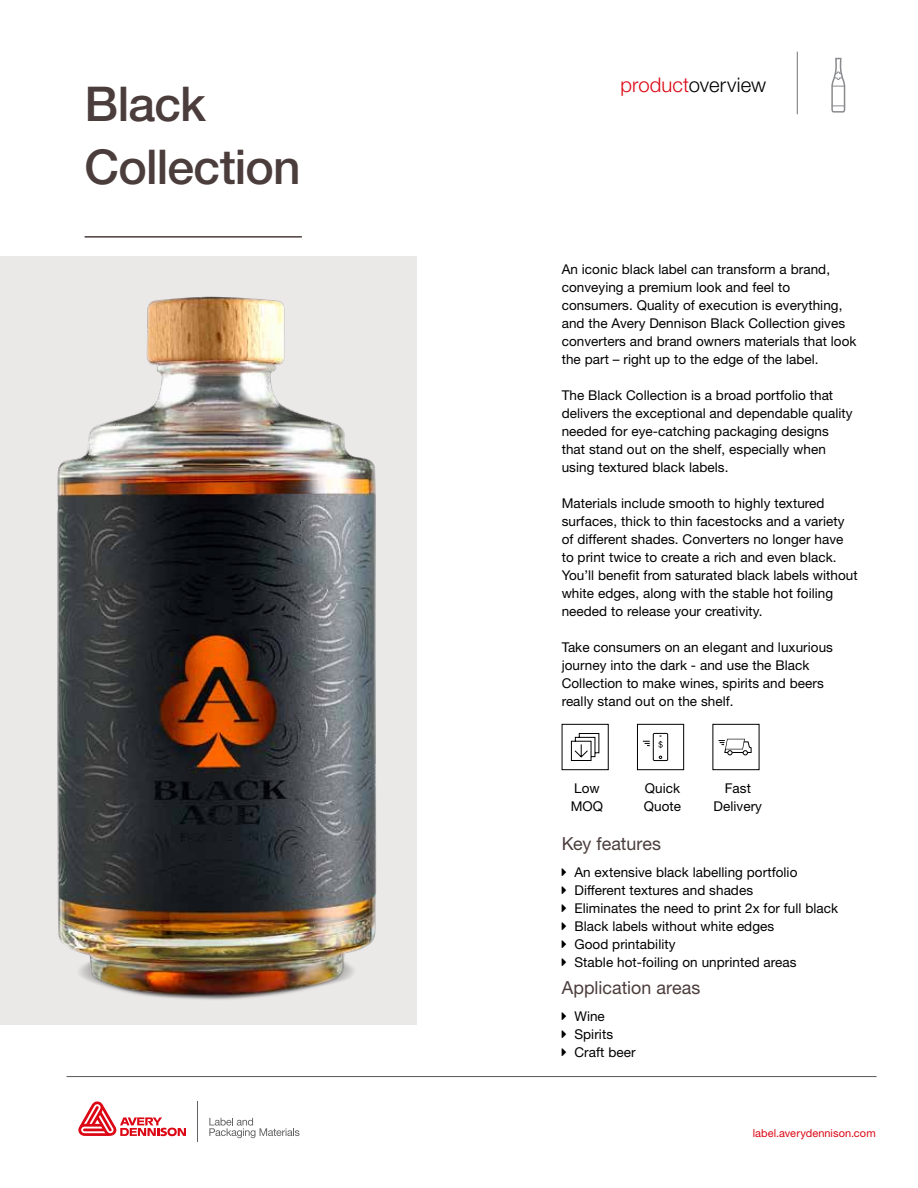
<style>
.page{position:relative;width:918px;height:1188px;background:#fff}
.page>*{position:absolute;margin:0;border:0;box-sizing:border-box;transform-origin:0 0}
.t1{font:500 48px/63px "Helvetica Neue LT Std";letter-spacing:-.015em;color:#4b3d3c}
.t2{font:300 20.25px "Helvetica Neue LT Std";letter-spacing:.005em;color:#000}
.t3{font:18px "Helvetica Neue LT Std";color:#4b3d3c}
.t4{font:13.5px/18px "Helvetica Neue LT Std";letter-spacing:.005em;color:#000}
.t5{font:10.95px "Helvetica Neue LT Std";letter-spacing:.005em;color:#dc0714}
.s1{color:#dc0714}
</style>
<div class="page">
<hr style="left:797px;top:52px;width:1px;height:62px;background:#777375">
<hr style="left:85px;top:236px;width:217px;height:2px;background:#4b3d3c">
<img style="left:0;top:256px;width:417px;height:769px">
<div style="left:562px;top:724px;width:47px;height:46px;border:1px solid #000"></div>
<svg style="left:571px;top:733px;width:29px;height:28px"></svg>
<div style="left:637px;top:724px;width:47px;height:46px;border:1px solid #000"></div>
<div style="left:653px;top:733px;width:15px;height:28px;border:1px solid #000"></div>
<svg style="left:643px;top:741px;width:7px;height:5px"></svg>
<svg style="left:658px;top:736px;width:5px;height:12px"></svg>
<div style="left:713px;top:724px;width:46px;height:46px;border:1px solid #000"></div>
<svg style="left:718px;top:739px;width:34px;height:16px"></svg>
<svg style="left:831px;top:57px;width:15px;height:56px"></svg>
<hr style="left:67px;top:1076px;width:810px;height:1px;background:#575756">
<hr style="left:198px;top:1101px;width:1px;height:41px;background:#646363">
<svg style="left:78px;top:1101px;width:108px;height:35px"></svg>
<svg style="left:209px;top:1118px;width:91px;height:20px"></svg>
<h1 class="t1" style="left:85px;top:72px;width:218px">Black<br>Collection</h1>
<h2 class="t2" style="left:620px;top:73px;width:147px"><span class="s1">product</span>overview</h2>
<p class="t4" style="left:562px;top:260px;width:296px">An iconic black label can transform a brand, conveying a premium look and feel to consumers. Quality of execution is everything, and the Avery Dennison Black Collection gives converters and brand owners materials that look the part – right up to the edge of the label.</p>
<p class="t4" style="left:562px;top:386px;width:292px">The Black Collection is a broad portfolio that delivers the exceptional and dependable quality needed for eye-catching packaging designs that stand out on the shelf, especially when using textured black labels.</p>
<p class="t4" style="left:562px;top:494px;width:298px">Materials include smooth to highly textured surfaces, thick to thin facestocks and a variety of different shades. Converters no longer have to print twice to create a rich and even black.<br>You’ll benefit from saturated black labels without white edges, along with the stable hot foiling needed to release your creativity.</p>
<p class="t4" style="left:562px;top:638px;width:273px">Take consumers on an elegant and luxurious journey into the dark - and use the Black Collection to make wines, spirits and beers really stand out on the shelf.</p>
<p class="t4" style="left:571px;top:779px;width:34px">Low<br>MOQ</p>
<p class="t4" style="left:644px;top:779px;width:39px">Quick<br>Quote</p>
<p class="t4" style="left:714px;top:779px;width:50px;text-align:center">Fast<br>Delivery</p>
<h3 class="t3" style="left:562px;top:832px;width:101px">Key features</h3>
<p class="t4" style="left:574px;top:863px;width:265px">An extensive black labelling portfolio Different textures and shades<br>Eliminates the need to print 2x for full black Black labels without white edges<br>Good printability<br>Stable hot-foiling on unprinted areas</p>
<h3 class="t3" style="left:562px;top:976px;width:140px">Application areas</h3>
<p class="t4" style="left:574px;top:1007px;width:63px">Wine<br>Spirits<br>Craft beer</p>
<p class="t5" style="left:753px;top:1126px;width:124px">label.averydennison.com</p>
</div>
